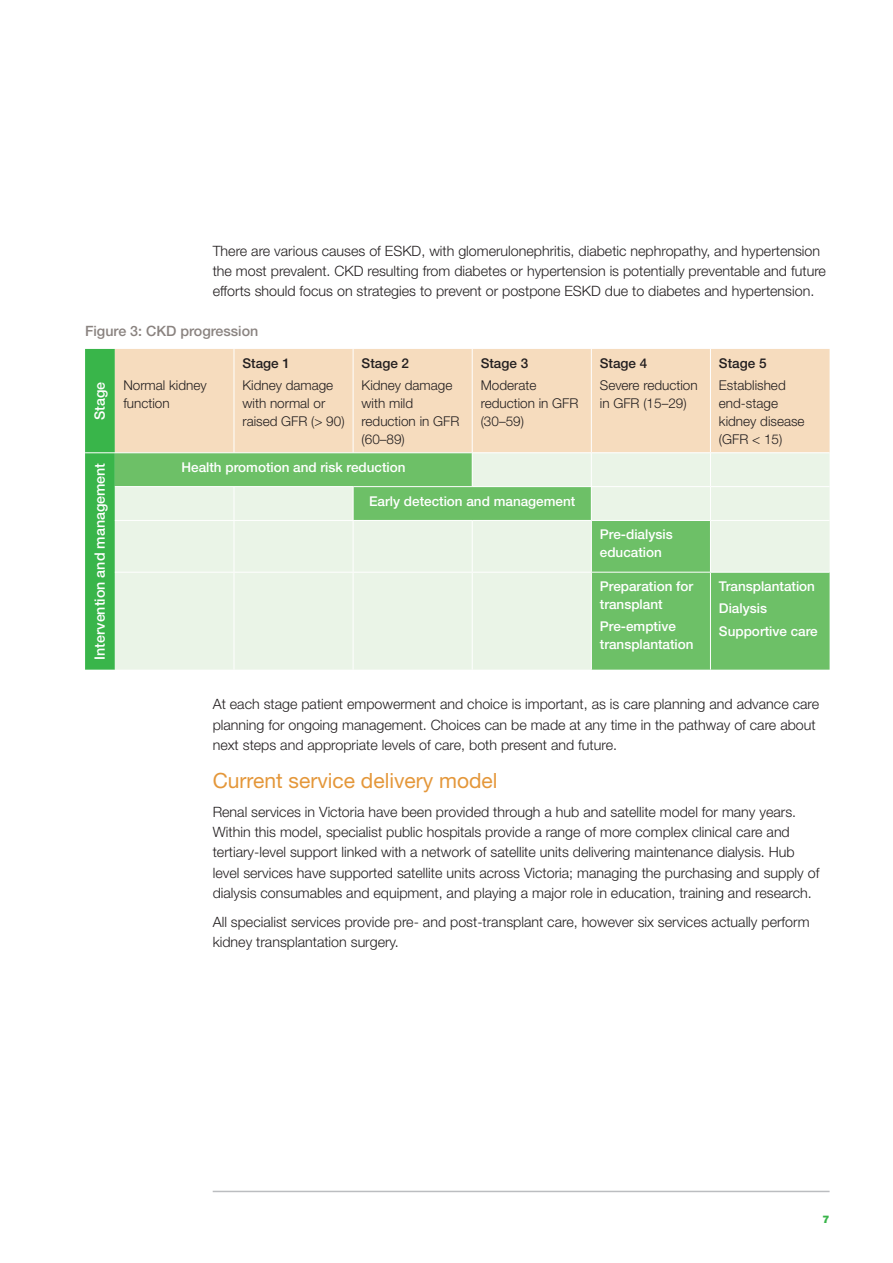
<style>
.page{position:relative;width:893px;height:1263px;background:#fff}
.page>*{position:absolute;margin:0;border:0;box-sizing:border-box;transform-origin:0 0}
.t1{font:21px "Helvetica Neue LT";color:#e4973a}
.t2{font:300 14.25px/20.2px "Helvetica Neue LT";color:#231f20}
.t3{font:500 14.25px "Helvetica Neue LT";color:#fff}
.t4{font:500 14.25px "Helvetica Neue LT";color:#8a8380}
.t5{font:300 13.5px/18px "Helvetica Neue LT";color:#231f20}
.t6{font:500 13.5px/18px "Helvetica Neue LT";color:#fff}
.t7{font:500 13.5px "Helvetica Neue LT";color:#231f20}
.t8{font:900 10.5px "Helvetica Neue LT";color:#39b54a}
</style>
<div class="page">
<hr style="left:213px;top:1191px;width:616px;height:1px;background:#bbbdc0">
<svg style="left:85px;top:349px;width:30px;height:321px;background:#3ab54b"></svg>
<div style="left:115px;top:349px;width:714px;height:103px;background:#f6dcbe"></div>
<svg style="left:115px;top:453px;width:714px;height:217px;background:#c2e3be"></svg>
<hr style="left:233px;top:349px;width:1px;height:103px;background:#fff">
<hr style="left:353px;top:349px;width:1px;height:103px;background:#fff">
<hr style="left:472px;top:349px;width:1px;height:103px;background:#fff">
<hr style="left:591px;top:349px;width:1px;height:103px;background:#fff">
<hr style="left:710px;top:349px;width:1px;height:103px;background:#fff">
<hr style="left:85px;top:452px;width:506px;height:1px;background:#fff">
<hr style="left:472px;top:453px;width:1px;height:33px;background:#fff">
<hr style="left:591px;top:453px;width:1px;height:33px;background:#fff">
<hr style="left:710px;top:453px;width:1px;height:33px;background:#fff">
<hr style="left:115px;top:486px;width:238px;height:1px;background:#fff">
<hr style="left:233px;top:487px;width:1px;height:33px;background:#fff">
<hr style="left:353px;top:486px;width:119px;height:1px;background:#fff">
<hr style="left:353px;top:487px;width:1px;height:33px;background:#fff">
<hr style="left:472px;top:486px;width:238px;height:1px;background:#fff">
<hr style="left:591px;top:487px;width:1px;height:33px;background:#fff">
<hr style="left:710px;top:486px;width:119px;height:1px;background:#fff">
<hr style="left:710px;top:487px;width:1px;height:33px;background:#fff">
<hr style="left:115px;top:520px;width:238px;height:1px;background:#fff">
<hr style="left:233px;top:521px;width:1px;height:51px;background:#fff">
<hr style="left:353px;top:520px;width:119px;height:1px;background:#fff">
<hr style="left:353px;top:521px;width:1px;height:51px;background:#fff">
<hr style="left:472px;top:520px;width:119px;height:1px;background:#fff">
<hr style="left:472px;top:521px;width:1px;height:51px;background:#fff">
<hr style="left:591px;top:520px;width:119px;height:1px;background:#fff">
<hr style="left:591px;top:521px;width:1px;height:51px;background:#fff">
<hr style="left:710px;top:520px;width:119px;height:1px;background:#fff">
<hr style="left:710px;top:521px;width:1px;height:51px;background:#fff">
<hr style="left:115px;top:572px;width:238px;height:1px;background:#fff">
<hr style="left:233px;top:573px;width:1px;height:97px;background:#fff">
<hr style="left:353px;top:572px;width:119px;height:1px;background:#fff">
<hr style="left:353px;top:573px;width:1px;height:97px;background:#fff">
<hr style="left:472px;top:572px;width:119px;height:1px;background:#fff">
<hr style="left:472px;top:573px;width:1px;height:97px;background:#fff">
<hr style="left:591px;top:572px;width:119px;height:1px;background:#fff">
<hr style="left:591px;top:573px;width:1px;height:97px;background:#fff">
<hr style="left:710px;top:572px;width:119px;height:1px;background:#fff">
<hr style="left:710px;top:573px;width:1px;height:97px;background:#fff">
<p class="t2" style="left:213px;top:242px;width:614px">There are various causes of ESKD, with glomerulonephritis, diabetic nephropathy, and hypertension the most prevalent. CKD resulting from diabetes or hypertension is potentially preventable and future efforts should focus on strategies to prevent or postpone ESKD due to diabetes and hypertension.</p>
<p class="t4" style="left:85px;top:326px;width:175px">Figure 3: CKD progression</p>
<p class="t3" style="left:94px;top:420px;width:40px;rotate:-90deg">Stage</p>
<p class="t5" style="left:123px;top:378px;width:85px">Normal kidney function</p>
<p class="t7" style="left:242px;top:358px;width:49px">Stage 1</p>
<p class="t5" style="left:242px;top:378px;width:104px">Kidney damage with normal or raised GFR (&gt; 90)</p>
<p class="t7" style="left:361px;top:358px;width:49px">Stage 2</p>
<p class="t5" style="left:361px;top:378px;width:99px">Kidney damage with mild reduction in GFR (60–89)</p>
<p class="t7" style="left:480px;top:358px;width:49px">Stage 3</p>
<p class="t5" style="left:480px;top:378px;width:99px">Moderate reduction in GFR (30–59)</p>
<p class="t3" style="left:94px;top:660px;width:198px;rotate:-90deg">Intervention and management</p>
<p class="t6" style="left:181px;top:460px;width:226px">Health promotion and risk reduction</p>
<p class="t6" style="left:369px;top:494px;width:208px">Early detection and management</p>
<p class="t7" style="left:600px;top:358px;width:49px">Stage 4</p>
<p class="t5" style="left:600px;top:378px;width:99px">Severe reduction in GFR (15–29)</p>
<p class="t6" style="left:600px;top:527px;width:74px">Pre-dialysis education</p>
<p class="t6" style="left:600px;top:579px;width:95px">Preparation for transplant</p>
<p class="t6" style="left:600px;top:619px;width:95px">Pre-emptive transplantation</p>
<p class="t7" style="left:719px;top:358px;width:49px">Stage 5</p>
<p class="t5" style="left:719px;top:378px;width:87px">Established end-stage kidney disease (GFR &lt; 15)</p>
<p class="t6" style="left:719px;top:577px;width:100px;line-height:22.2px">Transplantation<br>Dialysis<br>Supportive care</p>
<p class="t2" style="left:213px;top:696px;width:608px">At each stage patient empowerment and choice is important, as is care planning and advance care planning for ongoing management. Choices can be made at any time in the pathway of care about next steps and appropriate levels of care, both present and future.</p>
<h1 class="t1" style="left:213px;top:773px;width:286px">Current service delivery model</h1>
<p class="t2" style="left:213px;top:803px;width:608px">Renal services in Victoria have been provided through a hub and satellite model for many years.<br>Within this model, specialist public hospitals provide a range of more complex clinical care and tertiary-level support linked with a network of satellite units delivering maintenance dialysis. Hub level services have supported satellite units across Victoria; managing the purchasing and supply of dialysis consumables and equipment, and playing a major role in education, training and research.</p>
<p class="t2" style="left:213px;top:913px;width:598px">All specialist services provide pre- and post-transplant care, however six services actually perform kidney transplantation surgery.</p>
<p class="t8" style="left:822px;top:1215px;width:9px">7</p>
</div>
